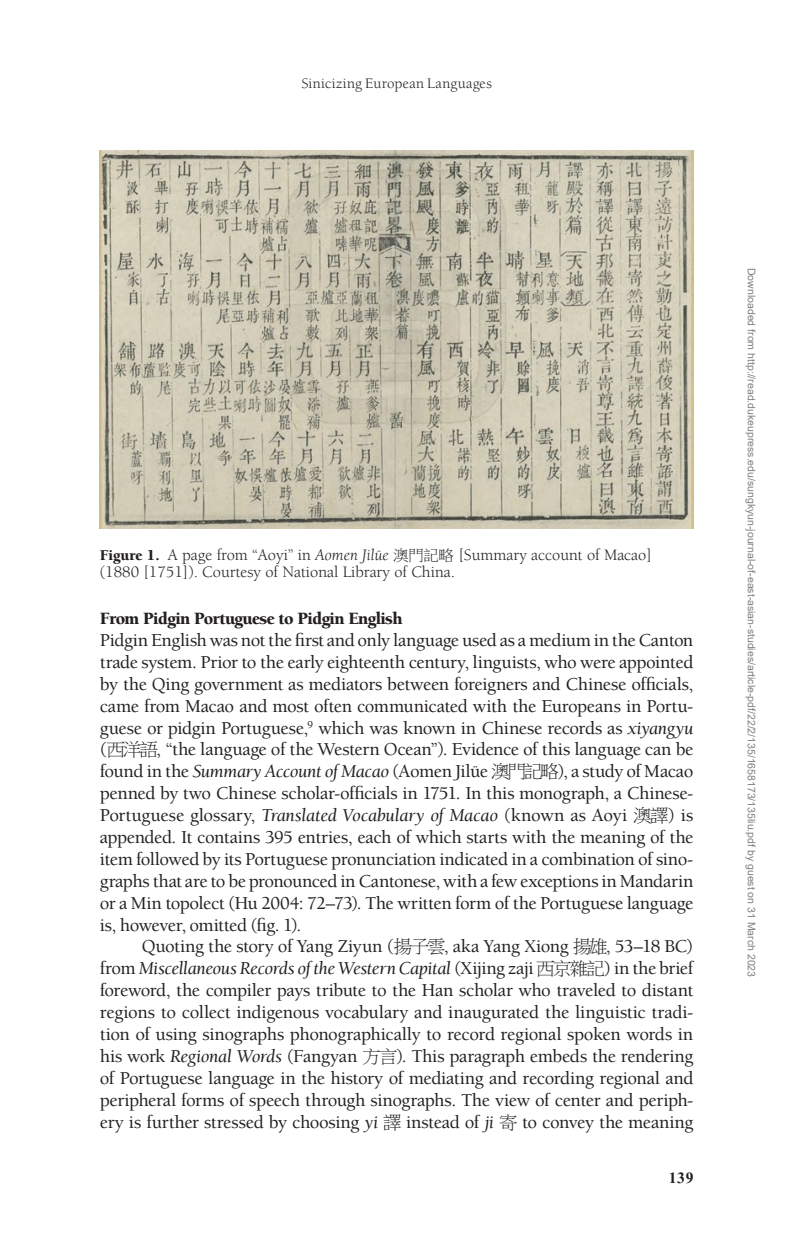
<style>
.page{position:relative;width:788px;height:1245px;background:#fff}
.page>*{position:absolute;margin:0;border:0;box-sizing:border-box;transform-origin:0 0}
.t1{font:700 20.12px "Kokila";color:#231f20}
.t2{font:500 18.72px/21.9px "Berkeley Std";letter-spacing:-.02em;color:#231f20;text-align:justify}
.t3{font:900 17.68px "Berkeley Std";letter-spacing:-.035em;color:#231f20}
.t4{font:16.45px/17.5px "Berkeley Std";color:#231f20}
.t5{font:14.88px "Berkeley Std";letter-spacing:.02em;color:#231f20}
.t6{font:10.5px "Arial";color:#808080}
.s1{font-weight:900;font-size:15.4px}
.s2{font-style:italic}
.s3{font-family:"Berkeley Std UAN";font-style:italic}
.s4{font-family:"Ming Li U";font-size:15.22px}
.s5{font-weight:400;font-style:italic}
.s6{font-family:"Ming Li U";font-weight:400;font-size:18.2px}
.s7{font-family:"Berkeley Std UAN"}
</style>
<div class="page">
<img style="left:100px;top:150px;width:593px;height:378px">
<p class="t5" style="left:301px;top:75px;width:192px">Sinicizing European Languages</p>
<p class="t4" style="left:100px;top:546px;width:553px"><span class="s1">Figure 1.</span> A page from “Aoyi” in <span class="s2">Aomen Jil</span><span class="s3">ü</span><span class="s2">e</span> <span class="s4">澳門記略</span> [Summary account of Macao] (1880 [1751]). Courtesy of National Library of China.</p>
<p class="t3" style="left:100px;top:609px;width:304px">From Pidgin Portuguese to Pidgin English</p>
<p class="t2" style="left:100px;top:629px;width:595px">Pidgin English was not the first and only language used as a medium in the Canton trade system. Prior to the early eighteenth century, linguists, who were appointed by the Qing government as mediators between foreigners and Chinese officials, came from Macao and most often communicated with the Europeans in Portu&shy;guese or pidgin Portuguese,<sup>9</sup> which was known in Chinese records as <span class="s5">xiyangyu </span>(<span class="s6">西洋語</span>, “the language of the Western Ocean”). Evidence of this language can be found in the <span class="s5">Summary Account of Macao</span> (Aomen Jil<span class="s7">ü</span>e <span class="s6">澳門記略</span>), a study of Macao penned by two Chinese scholar-officials in 1751. In this monograph, a Chinese-Portuguese glossary, <span class="s5">Translated Vocabulary of Macao</span> (known as Aoyi <span class="s6">澳譯</span>) is appended. It contains 395 entries, each of which starts with the meaning of the item followed by its Portuguese pronunciation indicated in a combination of sino&shy;graphs that are to be pronounced in Cantonese, with a few exceptions in Mandarin or a Min topolect (Hu 2004: 72–73). The written form of the Portuguese language is, however, omitted (fig. 1).</p>
<p class="t2" style="left:100px;top:935px;width:595px;text-indent:42px">Quoting the story of Yang Ziyun (<span class="s6">揚子雲</span>, aka Yang Xiong <span class="s6">揚雄</span>, 53–18 BC) from <span class="s5">Miscellaneous Records of the Western Capital</span> (Xijing zaji <span class="s6">西京雜記</span>) in the brief foreword, the compiler pays tribute to the Han scholar who traveled to distant regions to collect indigenous vocabulary and inaugurated the linguistic tradi&shy;tion of using sinographs phonographically to record regional spoken words in his work <span class="s5">Regional Words</span> (Fangyan <span class="s6">方言</span>). This paragraph embeds the rendering of Portuguese language in the history of mediating and recording regional and peripheral forms of speech through sinographs. The view of center and periph&shy;ery is further stressed by choosing <span class="s5">yi</span> <span class="s6">譯</span> instead of <span class="s5">ji</span> <span class="s6">寄</span> to convey the meaning</p>
<p class="t1" style="left:668px;top:1167px;width:26px">139</p>
<p class="t6" style="left:755px;top:268px;width:710px;rotate:90deg">Downloaded from http://read.dukeupress.edu/sungkyun-journal-of-east-asian-studies/article-pdf/22/2/135/1658173/135liu.pdf by guest on 31 March 2023</p>
</div>
